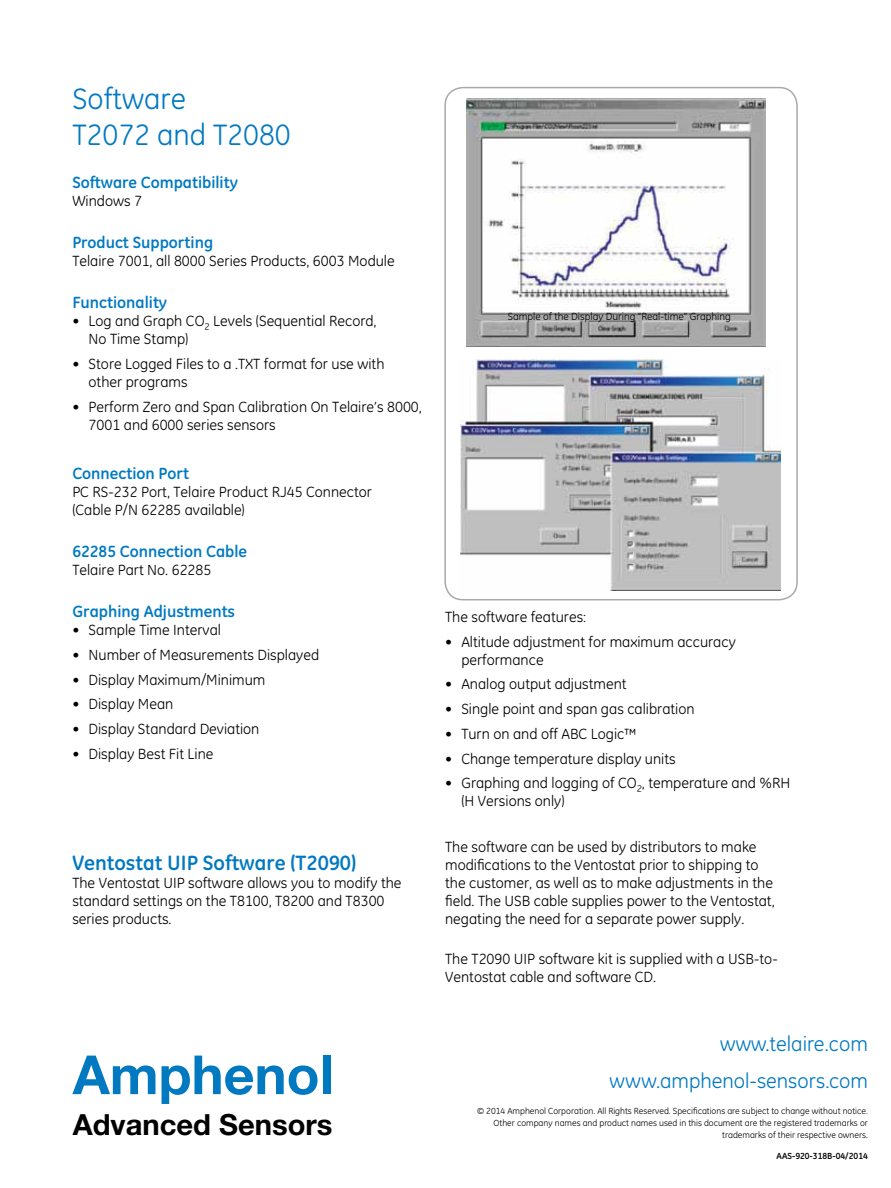
<style>
.page{position:relative;width:891px;height:1188px;background:#fff}
.page>*{position:absolute;margin:0;border:0;box-sizing:border-box;transform-origin:0 0}
.t1{font:700 54px "Helvetica Neue LT Std";color:#0079c1}
.t2{font:30px/36px "GE Inspira";color:#0079c1}
.t3{font:700 29.1px "Helvetica Neue LT Std";color:#000}
.t4{font:21px "GE Inspira";color:#0079c1}
.t5{font:700 21px "GE Inspira";color:#0079c1}
.t6{font:700 16.5px "GE Inspira";color:#0079c1}
.t7{font:15px/18px "GE Inspira";color:#000}
.t8{font:10.5px "GE Inspira";color:#000}
.t9{font:9px/12px "GE Inspira";color:#000;text-align:right}
.t10{font:700 9px "GE Inspira";color:#000}
</style>
<div class="page">
<img style="left:467px;top:98px;width:298px;height:249px">
<img style="left:460px;top:359px;width:320px;height:232px">
<div style="left:444px;top:87px;width:354px;height:513px;border:2px solid #a7a9ac;border-radius:18px"></div>
<h2 class="t2" style="left:72px;top:81px;width:220px">Software<br>T2072 and T2080</h2>
<p class="t6" style="left:72px;top:171px;width:167px">Software Compatibility</p>
<p class="t7" style="left:72px;top:192px;width:71px">Windows 7</p>
<p class="t6" style="left:72px;top:232px;width:142px">Product Supporting</p>
<p class="t7" style="left:72px;top:252px;width:324px">Telaire 7001, all 8000 Series Products, 6003 Module</p>
<p class="t6" style="left:72px;top:292px;width:96px">Functionality</p>
<p class="t7" style="left:89px;top:312px;width:290px;text-indent:-16px">• Log and Graph CO<sub>2</sub> Levels (Sequential Record,<br>No Time Stamp)</p>
<p class="t7" style="left:89px;top:355px;width:297px;text-indent:-16px">• Store Logged Files to a .TXT format for use with other programs</p>
<p class="t7" style="left:89px;top:398px;width:335px;text-indent:-16px">• Perform Zero and Span Calibration On Telaire’s 8000,<br>7001 and 6000 series sensors</p>
<p class="t6" style="left:72px;top:462px;width:118px">Connection Port</p>
<p class="t7" style="left:72px;top:483px;width:301px">PC RS-232 Port, Telaire Product RJ45 Connector (Cable P/N 62285 available)</p>
<p class="t6" style="left:72px;top:541px;width:176px">62285 Connection Cable</p>
<p class="t7" style="left:72px;top:561px;width:141px">Telaire Part No. 62285</p>
<p class="t6" style="left:72px;top:601px;width:164px">Graphing Adjustments</p>
<p class="t7" style="left:72px;top:621px;width:150px">• Sample Time Interval</p>
<p class="t7" style="left:72px;top:646px;width:248px">• Number of Measurements Displayed</p>
<p class="t7" style="left:72px;top:671px;width:195px">• Display Maximum/Minimum</p>
<p class="t7" style="left:72px;top:695px;width:103px">• Display Mean</p>
<p class="t7" style="left:72px;top:720px;width:189px">• Display Standard Deviation</p>
<p class="t7" style="left:72px;top:745px;width:143px">• Display Best Fit Line</p>
<h3 class="t5" style="left:72px;top:849px;width:285px">Ventostat UIP Software (T2090)</h3>
<p class="t7" style="left:72px;top:874px;width:331px">The Ventostat UIP software allows you to modify the standard settings on the T8100, T8200 and T8300 series products.</p>
<h1 class="t1" style="left:73px;top:1041px;width:262px">Amphenol</h1>
<h3 class="t3" style="left:73px;top:1107px;width:261px">Advanced Sensors</h3>
<p class="t8" style="left:508px;top:311px;width:225px">Sample of the Display During “Real-time” Graphing</p>
<p class="t7" style="left:445px;top:608px;width:143px">The software features:</p>
<p class="t7" style="left:461px;top:633px;width:276px;text-indent:-16px">• Altitude adjustment for maximum accuracy performance</p>
<p class="t7" style="left:445px;top:675px;width:183px">• Analog output adjustment</p>
<p class="t7" style="left:445px;top:700px;width:251px">• Single point and span gas calibration</p>
<p class="t7" style="left:445px;top:725px;width:193px">• Turn on and off ABC Logic™</p>
<p class="t7" style="left:445px;top:750px;width:232px">• Change temperature display units</p>
<p class="t7" style="left:461px;top:774px;width:330px;text-indent:-16px">• Graphing and logging of CO<sub>2</sub>, temperature and %RH (H Versions only)</p>
<p class="t7" style="left:445px;top:838px;width:331px">The software can be used by distributors to make modifications to the Ventostat prior to shipping to the customer, as well as to make adjustments in the field. The USB cable supplies power to the Ventostat, negating the need for a separate power supply.</p>
<p class="t7" style="left:445px;top:950px;width:334px">The T2090 UIP software kit is supplied with a USB-to-<br>Ventostat cable and software CD.</p>
<h3 class="t4" style="left:720px;top:1032px;width:149px">www.telaire.com</h3>
<h3 class="t4" style="left:609px;top:1069px;width:260px">www.amphenol-sensors.com</h3>
<p class="t9" style="left:477px;top:1105px;width:392px">© 2014 Amphenol Corporation. All Rights Reserved. Specifications are subject to change without notice.<br>Other company names and product names used in this document are the registered trademarks or trademarks of their respective owners.</p>
<p class="t10" style="left:777px;top:1150px;width:93px">AAS-920-318B-04/2014</p>
</div>
